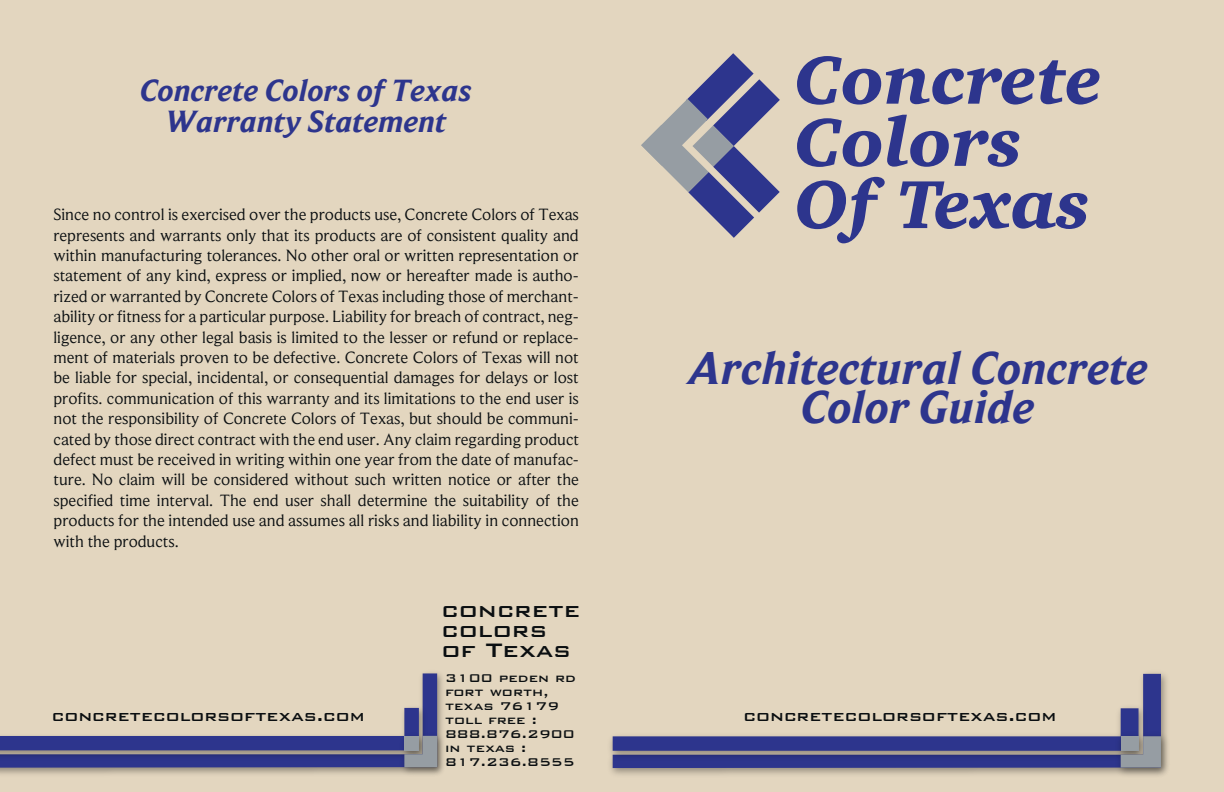
<style>
.page{position:relative;width:1224px;height:792px;background:#e3d6bf}
.page>*{position:absolute;margin:0;border:0;box-sizing:border-box;transform-origin:0 0}
.t1{font:italic 700 48px/39px "Beaufort";color:#2d358d;text-align:center}
.t2{font:italic 700 32px/31px "Beaufort";color:#2d358d;text-align:center}
.t3{font:500 26px/20px "Bank Gothic BT";color:#0b0f11}
.t4{font:500 19px "Bank Gothic BT";color:#0b0f11}
.t5{font:17px/20.4px "Beaufort";color:#0b0f11;text-align:justify}
.t6{font:500 15px/14px "Bank Gothic BT";color:#0b0f11}
</style>
<div class="page">
<svg style="left:641px;top:53px;width:139px;height:185px;background:#a19eac"></svg>
<svg style="left:797px;top:56px;width:302px;height:49px;background:#9d98ab"></svg>
<svg style="left:797px;top:115px;width:222px;height:52px;background:#9e99ac"></svg>
<svg style="left:797px;top:177px;width:88px;height:66px;background:#a29cad"></svg>
<svg style="left:900px;top:180px;width:205px;height:49px;background:#9d98ab"></svg>
<h2 class="t2" style="left:140px;top:75px;width:333px">Concrete Colors of Texas<br>Warranty Statement</h2>
<p class="t5" style="left:53px;top:204px;width:527px">Since no control is exercised over the products use, Concrete Colors of Texas represents and warrants only that its products are of consistent quality and within manufacturing tolerances. No other oral or written representation or statement of any kind, express or implied, now or hereafter made is autho&shy;rized or warranted by Concrete Colors of Texas including those of merchant&shy;ability or fitness for a particular purpose. Liability for breach of contract, neg&shy;ligence, or any other legal basis is limited to the lesser or refund or replace&shy;ment of materials proven to be defective. Concrete Colors of Texas will not be liable for special, incidental, or consequential damages for delays or lost profits. communication of this warranty and its limitations to the end user is not the responsibility of Concrete Colors of Texas, but should be communi&shy;cated by those direct contract with the end user. Any claim regarding product defect must be received in writing within one year from the date of manufac&shy;ture. No claim will be considered without such written notice or after the specified time interval. The end user shall determine the suitability of the products for the intended use and assumes all risks and liability in connection with the products.</p>
<p class="t4" style="left:52px;top:706px;width:315px">concretecolorsoftexas.com</p>
<h3 class="t3" style="left:441px;top:599px;width:140px">concrete colors of Texas</h3>
<p class="t6" style="left:445px;top:670px;width:132px">3100 peden rd fort worth, texas 76179 toll free :<br>888.876.2900 in texas :<br>817.236.8555</p>
<h1 class="t1" style="left:688px;top:348px;width:462px">Architectural Concrete<br>Color Guide</h1>
<p class="t4" style="left:743px;top:706px;width:315px">concretecolorsoftexas.com</p>
</div>
